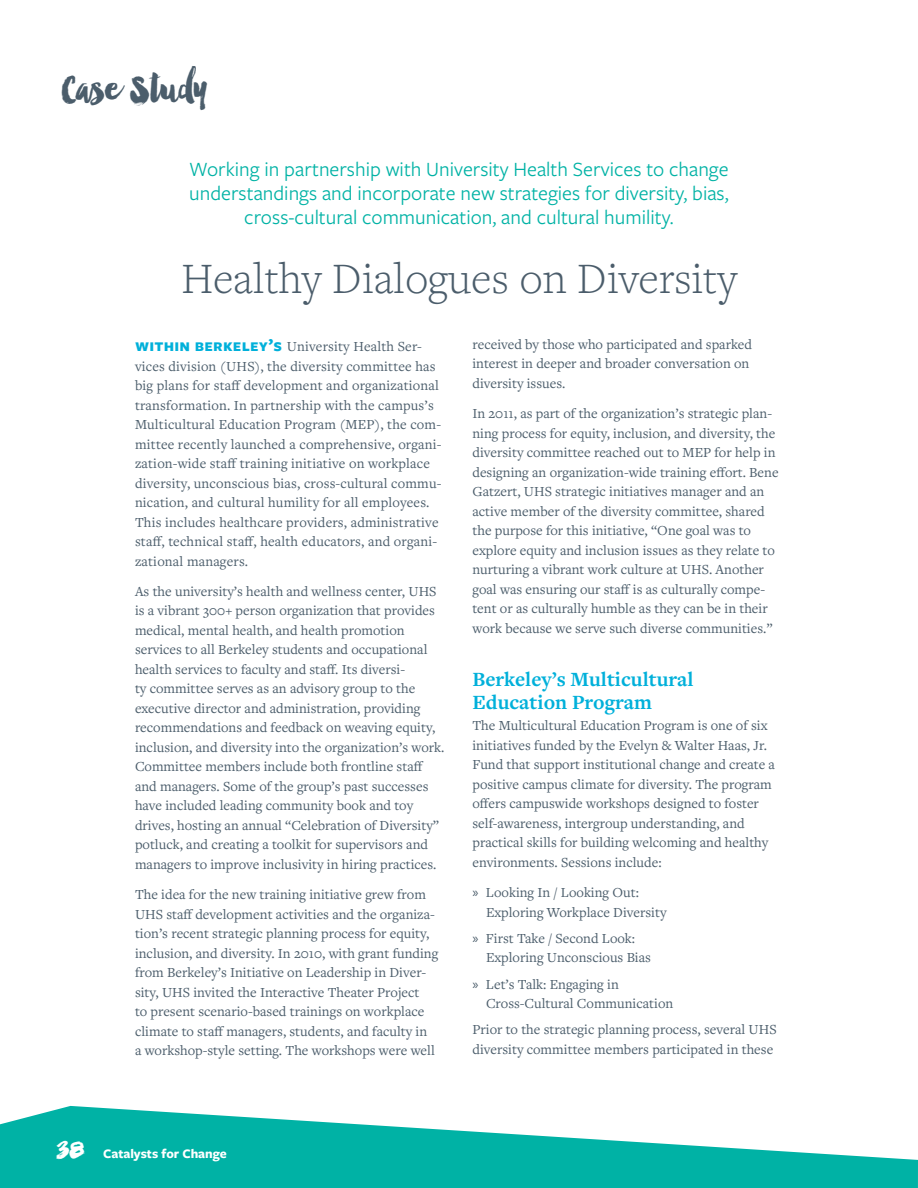
<style>
.page{position:relative;width:918px;height:1188px;background:#fff}
.page>*{position:absolute;margin:0;border:0;box-sizing:border-box;transform-origin:0 0}
.t1{font:300 45px "Freight Text Pro";color:#4b5d6b}
.t2{font:45px "Manhattan Darling";letter-spacing:.005em;color:#4b5d6b}
.t3{font:36px "Manhattan Darling";color:#fff}
.t4{font:21px/24px "Freight Sans Pro";color:#00b2a5;text-align:center}
.t5{font:700 21px/22.5px "Freight Text Pro";color:#00b0da}
.t6{font:14.4px/19.5px "Freight Text Pro";color:#4b5d6b}
.t7{font:700 13.5px "Freight Sans Pro";color:#fff}
.s1{font-family:"Freight Sans Pro";font-weight:700;font-size:18px;color:#00b0da}
.s2{font-family:"Myriad Pro"}
</style>
<div class="page">
<svg style="left:0;top:1106px;width:918px;height:82px;fill:#00b2a5"></svg>
<h1 class="t2" style="left:61px;top:72px;width:147px">Case Study</h1>
<h3 class="t4" style="left:189px;top:157px;width:541px">Working in partnership with University Health Services to change understandings and incorporate new strategies for diversity, bias, cross-cultural communication, and cultural humility.</h3>
<h1 class="t1" style="left:181px;top:249px;width:557px">Healthy Dialogues on Diversity</h1>
<p class="t6" style="left:135px;top:336px;width:308px"><span class="s1">Within Berkeley’s</span> University Health Ser&shy;vices division (UHS), the diversity committee has big plans for staff development and organizational transformation. In partnership with the campus’s Multicultural Education Program (MEP), the com&shy;mittee recently launched a comprehensive, organi&shy;zation-wide staff training initiative on workplace diversity, unconscious bias, cross-cultural commu&shy;nication, and cultural humility for all employees.<br>This includes healthcare providers, administrative staff, technical staff, health educators, and organi&shy;zational managers.</p>
<p class="t6" style="left:135px;top:581px;width:311px">As the university’s health and wellness center, UHS is a vibrant 300+ person organization that provides medical, mental health, and health promotion services to all Berkeley students and occupational health services to faculty and staff. Its diversi-<br>ty committee serves as an advisory group to the executive director and administration, providing recommendations and feedback on weaving equity, inclusion, and diversity into the organization’s work.<br>Committee members include both frontline staff and managers. Some of the group’s past successes have included leading community book and toy drives, hosting an annual “Celebration of Diversity” potluck, and creating a toolkit for supervisors and managers to improve inclusivity in hiring practices.</p>
<p class="t6" style="left:135px;top:884px;width:305px">The idea for the new training initiative grew from UHS staff development activities and the organiza&shy;tion’s recent strategic planning process for equity, inclusion, and diversity. In 2010, with grant funding from Berkeley’s Initiative on Leadership in Diver&shy;sity, UHS invited the Interactive Theater Project<br>to present scenario-based trainings on workplace climate to staff managers, students, and faculty in<br>a workshop-style setting. The workshops were well</p>
<p class="t6" style="left:472px;top:334px;width:281px">received by those who participated and sparked interest in deeper and broader conversation on diversity issues.</p>
<p class="t6" style="left:472px;top:403px;width:308px">In 2011, as part of the organization’s strategic plan&shy;ning process for equity, inclusion, and diversity, the diversity committee reached out to MEP for help in designing an organization-wide training effort. Bene Gatzert, UHS strategic initiatives manager and an active member of the diversity committee, shared the purpose for this initiative, “One goal was to explore equity and inclusion issues as they relate to nurturing a vibrant work culture at UHS. Another goal was ensuring our staff is as culturally compe&shy;tent or as culturally humble as they can be in their work because we serve such diverse communities.”</p>
<h3 class="t5" style="left:472px;top:668px;width:223px">Berkeley’s Multicultural<br>Education Program</h3>
<p class="t6" style="left:472px;top:716px;width:304px">The Multicultural Education Program is one of six initiatives funded by the Evelyn &amp; Walter Haas, Jr.<br>Fund that support institutional change and create a positive campus climate for diversity. The program offers campuswide workshops designed to foster self-awareness, intergroup understanding, and practical skills for building welcoming and healthy environments. Sessions include:</p>
<p class="t6" style="left:486px;top:882px;width:182px;text-indent:-14px"><span class="s2">»</span> Looking In / Looking Out:<br>Exploring Workplace Diversity</p>
<p class="t6" style="left:486px;top:928px;width:167px;text-indent:-14px"><span class="s2">»</span> First Take / Second Look:<br>Exploring Unconscious Bias</p>
<p class="t6" style="left:486px;top:974px;width:189px;text-indent:-14px"><span class="s2">»</span> Let’s Talk: Engaging in<br>Cross-Cultural Communication</p>
<p class="t6" style="left:473px;top:1020px;width:306px">Prior to the strategic planning process, several UHS diversity committee members participated in these</p>
<h2 class="t3" style="left:56px;top:1136px;width:30px">38</h2>
<p class="t7" style="left:103px;top:1145px;width:125px">Catalysts for Change</p>
</div>
